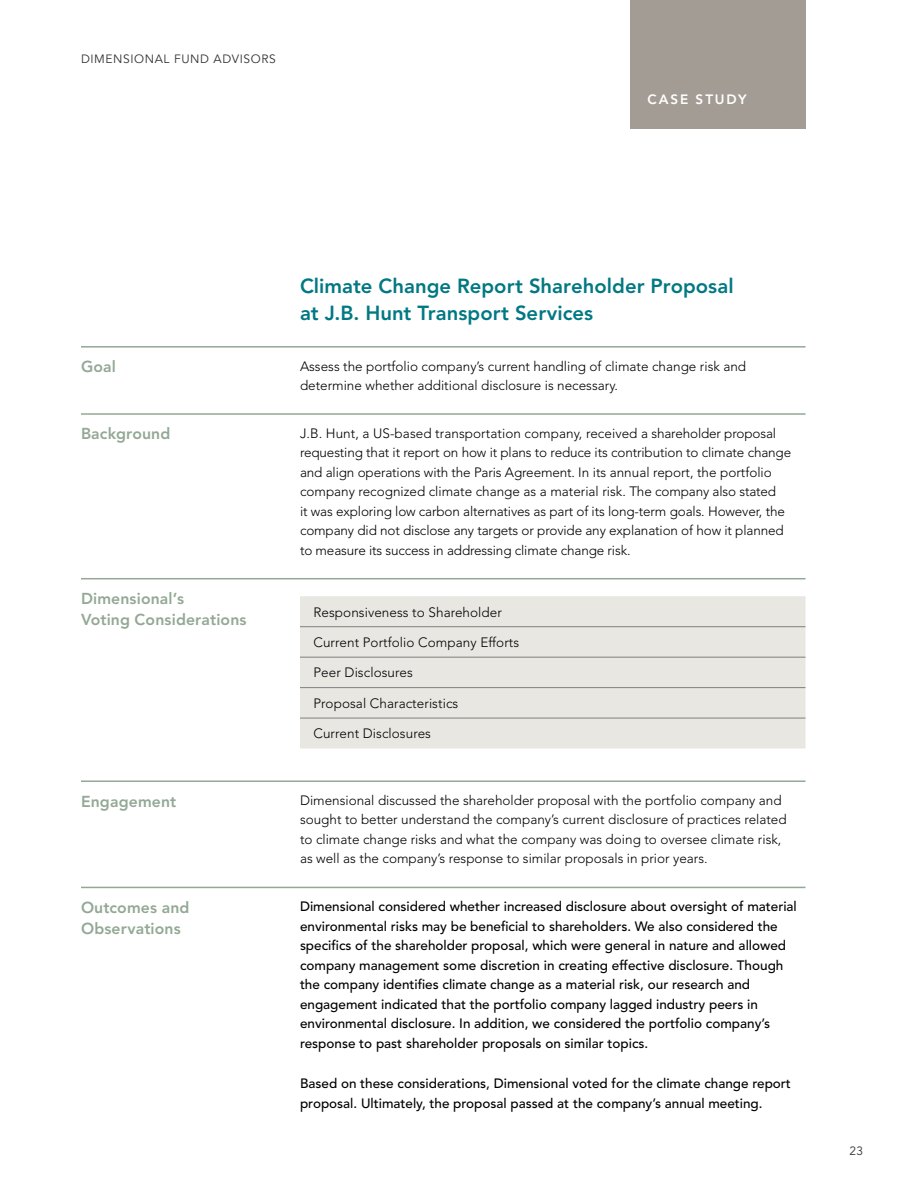
<style>
.page{position:relative;width:918px;height:1188px;background:#fff}
.page>*{position:absolute;margin:0;border:0;box-sizing:border-box;transform-origin:0 0}
.Table_Header{font:800 20.25px/27px "Avenir LT Std";color:#007883}
.Table_Body_Left{font:800 15.75px/21px "Avenir LT Std";letter-spacing:.01em;color:#93a895}
.Table_Body_Right{font:300 13.5px/19.5px "Avenir LT Std";color:#000}
.Table_Body_Right_Dar{font:500 13.5px/19.5px "Avenir LT Std";color:#000}
.Body_Copy{font:300 13.5px "Avenir LT Std";letter-spacing:.005em;color:#000}
.Subhead_2_U_L{font:800 13.5px "Avenir LT Std";letter-spacing:.135em;color:#fff}
.Running_Header{font:12px "Avenir LT Std";letter-spacing:.05em;color:#333}
</style>
<div class="page">
<hr style="left:81px;top:346px;width:219px;height:2px;background:#93a895">
<hr style="left:300px;top:346px;width:506px;height:2px;background:#93a895">
<hr style="left:81px;top:413px;width:219px;height:2px;background:#93a895">
<hr style="left:300px;top:413px;width:506px;height:2px;background:#93a895">
<hr style="left:81px;top:887px;width:219px;height:1px;background:#93a895">
<hr style="left:300px;top:887px;width:506px;height:1px;background:#93a895">
<hr style="left:81px;top:578px;width:219px;height:1px;background:#93a895">
<hr style="left:81px;top:780px;width:219px;height:2px;background:#93a895">
<hr style="left:300px;top:578px;width:506px;height:1px;background:#93a895">
<hr style="left:300px;top:780px;width:506px;height:2px;background:#93a895">
<div style="left:630px;top:0;width:176px;height:129px;background:#a39c94"></div>
<div style="left:300px;top:596px;width:506px;height:153px;background:#e9e7e1"></div>
<hr style="left:300px;top:626px;width:506px;height:1px;background:#808080">
<hr style="left:300px;top:657px;width:506px;height:1px;background:#808080">
<hr style="left:300px;top:687px;width:506px;height:1px;background:#808080">
<hr style="left:300px;top:718px;width:506px;height:1px;background:#808080">
<p class="Running_Header" style="left:81px;top:52px;width:196px">DIMENSIONAL FUND ADVISORS</p>
<p class="Subhead_2_U_L" style="left:647px;top:91px;width:101px">CASE STUDY</p>
<p class="Table_Header" style="left:300px;top:272px;width:435px">Climate Change Report Shareholder Proposal at J.B. Hunt Transport Services</p>
<p class="Table_Body_Left" style="left:81px;top:356px;width:36px">Goal</p>
<p class="Table_Body_Right" style="left:300px;top:356px;width:448px">Assess the portfolio company’s current handling of climate change risk and determine whether additional disclosure is necessary.</p>
<p class="Table_Body_Left" style="left:81px;top:423px;width:91px">Background</p>
<p class="Table_Body_Right" style="left:300px;top:423px;width:493px">J.B. Hunt, a US-based transportation company, received a shareholder proposal requesting that it report on how it plans to reduce its contribution to climate change and align operations with the Paris Agreement. In its annual report, the portfolio company recognized climate change as a material risk. The company also stated<br>it was exploring low carbon alternatives as part of its long-term goals. However, the company did not disclose any targets or provide any explanation of how it planned to measure its success in addressing climate change risk.</p>
<p class="Table_Body_Left" style="left:81px;top:588px;width:167px">Dimensional’s<br>Voting Considerations</p>
<p class="Body_Copy" style="left:314px;top:604px;width:190px">Responsiveness to Shareholder</p>
<p class="Body_Copy" style="left:314px;top:634px;width:207px">Current Portfolio Company Efforts</p>
<p class="Body_Copy" style="left:314px;top:665px;width:101px">Peer Disclosures</p>
<p class="Body_Copy" style="left:314px;top:695px;width:146px">Proposal Characteristics</p>
<p class="Body_Copy" style="left:314px;top:726px;width:119px">Current Disclosures</p>
<p class="Table_Body_Left" style="left:81px;top:791px;width:97px">Engagement</p>
<p class="Table_Body_Right" style="left:300px;top:791px;width:488px">Dimensional discussed the shareholder proposal with the portfolio company and sought to better understand the company’s current disclosure of practices related to climate change risks and what the company was doing to oversee climate risk, as well as the company’s response to similar proposals in prior years.</p>
<p class="Table_Body_Left" style="left:81px;top:897px;width:110px">Outcomes and<br>Observations</p>
<p class="Table_Body_Right_Dar" style="left:300px;top:897px;width:498px">Dimensional considered whether increased disclosure about oversight of material environmental risks may be beneficial to shareholders. We also considered the specifics of the shareholder proposal, which were general in nature and allowed company management some discretion in creating effective disclosure. Though the company identifies climate change as a material risk, our research and engagement indicated that the portfolio company lagged industry peers in environmental disclosure. In addition, we considered the portfolio company’s response to past shareholder proposals on similar topics.</p>
<p class="Table_Body_Right_Dar" style="left:300px;top:1074px;width:492px">Based on these considerations, Dimensional voted for the climate change report proposal. Ultimately, the proposal passed at the company’s annual meeting.</p>
<p class="Running_Header" style="left:849px;top:1144px;width:15px">23</p>
</div>
